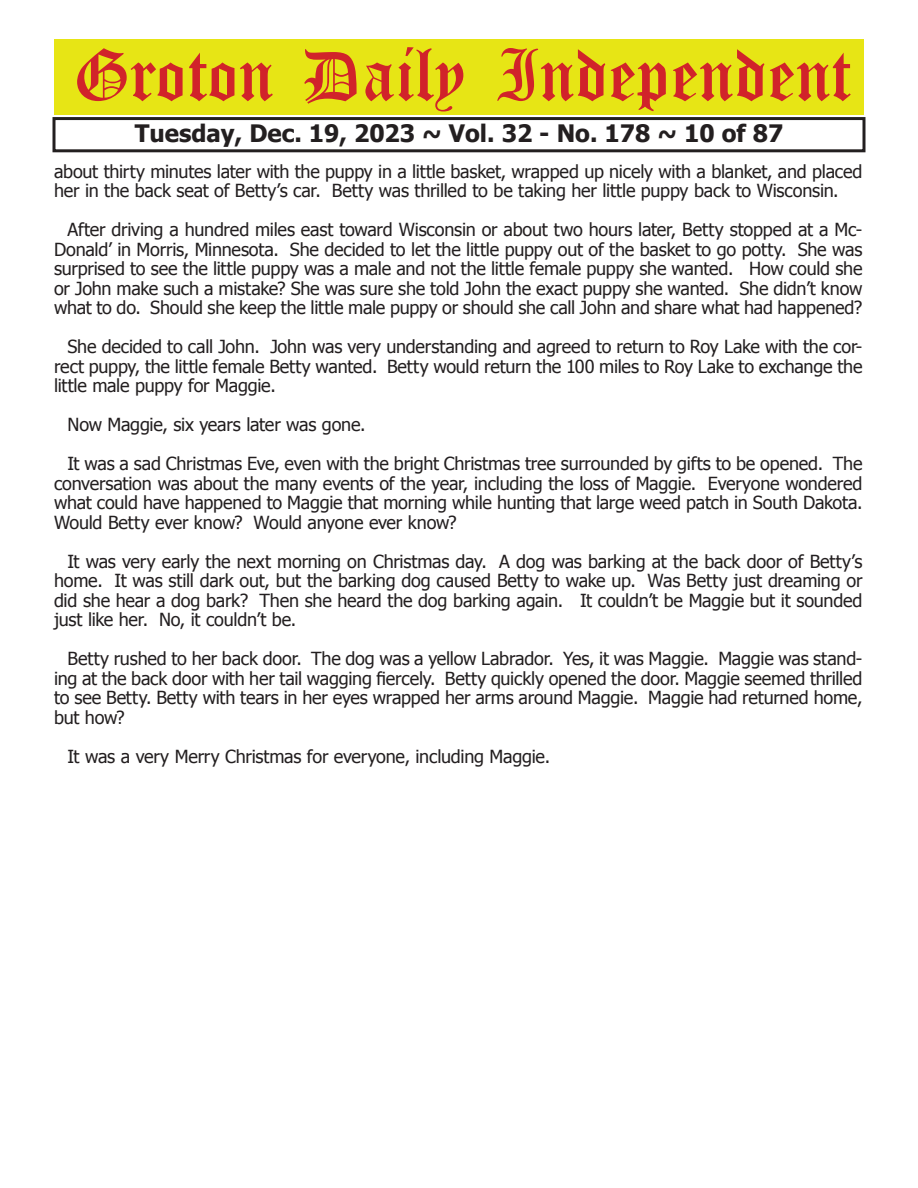
<style>
.page{position:relative;width:918px;height:1188px;background:#fff}
.page>*{position:absolute;margin:0;border:0;box-sizing:border-box;transform-origin:0 0}
.t1{font:54px "Old English Five";color:#d1232a}
.t2{font:700 24px "Tahoma";color:#231f20}
.t3{font:18px/19.5px "Tahoma";letter-spacing:-.01em;color:#231f20;text-align:justify}
</style>
<div class="page">
<div style="left:52px;top:117px;width:814px;height:35px;border:3px solid #231f20"></div>
<div style="left:54px;top:40px;width:810px;height:75px;background:#e7e515"></div>
<h1 class="t1" style="left:73px;top:50px;width:779px">Groton Daily Independent</h1>
<h2 class="t2" style="left:135px;top:116px;width:650px">Tuesday, Dec. 19, 2023 ~ Vol. 32 - No. 178 ~ 10 of 87</h2>
<p class="t3" style="left:54px;top:161px;width:810px">about thirty minutes later with the puppy in a little basket, wrapped up nicely with a blanket, and placed her in the back seat of Betty’s car. Betty was thrilled to be taking her little puppy back to Wisconsin.</p>
<p class="t3" style="left:54px;top:219px;width:810px;text-indent:14px">After driving a hundred miles east toward Wisconsin or about two hours later, Betty stopped at a Mc-Donald’ in Morris, Minnesota. She decided to let the little puppy out of the basket to go potty. She was surprised to see the little puppy was a male and not the little female puppy she wanted. How could she or John make such a mistake? She was sure she told John the exact puppy she wanted. She didn’t know what to do. Should she keep the little male puppy or should she call John and share what had happened?</p>
<p class="t3" style="left:54px;top:336px;width:810px;text-indent:14px">She decided to call John. John was very understanding and agreed to return to Roy Lake with the cor&shy;rect puppy, the little female Betty wanted. Betty would return the 100 miles to Roy Lake to exchange the little male puppy for Maggie.</p>
<p class="t3" style="left:68px;top:405px;width:797px;line-height:39px">Now Maggie, six years later was gone.<br>It was a sad Christmas Eve, even with the bright Christmas tree surrounded by gifts to be opened. The</p>
<p class="t3" style="left:54px;top:473px;width:810px">conversation was about the many events of the year, including the loss of Maggie. Everyone wondered what could have happened to Maggie that morning while hunting that large weed patch in South Dakota.<br>Would Betty ever know? Would anyone ever know?</p>
<p class="t3" style="left:54px;top:551px;width:810px;text-indent:14px">It was very early the next morning on Christmas day. A dog was barking at the back door of Betty’s home. It was still dark out, but the barking dog caused Betty to wake up. Was Betty just dreaming or did she hear a dog bark? Then she heard the dog barking again. It couldn’t be Maggie but it sounded just like her. No, it couldn’t be.</p>
<p class="t3" style="left:54px;top:648px;width:810px;text-indent:14px">Betty rushed to her back door. The dog was a yellow Labrador. Yes, it was Maggie. Maggie was stand&shy;ing at the back door with her tail wagging fiercely. Betty quickly opened the door. Maggie seemed thrilled to see Betty. Betty with tears in her eyes wrapped her arms around Maggie. Maggie had returned home, but how?</p>
<p class="t3" style="left:68px;top:746px;width:484px">It was a very Merry Christmas for everyone, including Maggie.</p>
</div>
